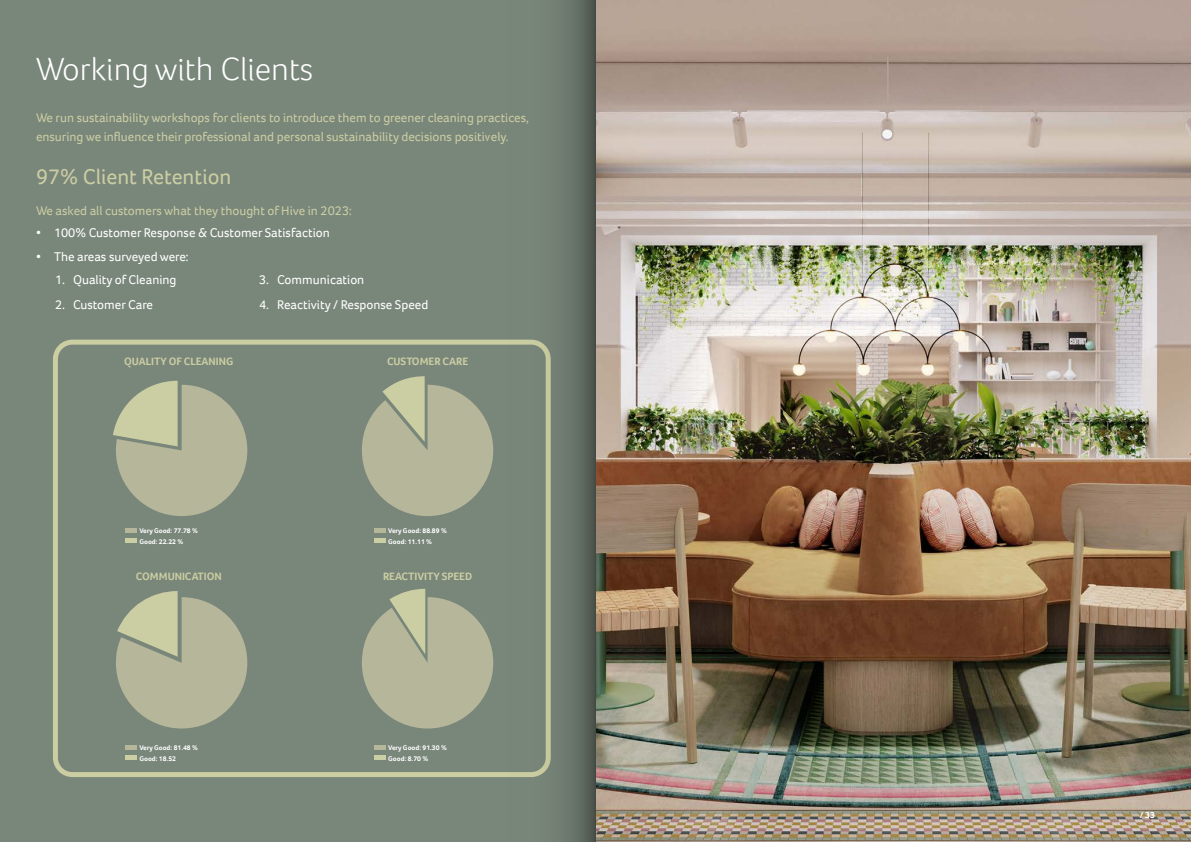
<style>
.page{position:relative;width:1191px;height:842px;background:#fff}
.page>*{position:absolute;margin:0;border:0;box-sizing:border-box;transform-origin:0 0}
.t1{font:300 33px "Foco";color:#fff}
.t2{font:22px "Foco";color:#cbcda2}
.t3{font:13px/19px "Foco";color:#cbcda2}
.t4{font:13px "Foco";color:#fff}
.t5{font:700 11px "Foco";color:#cbcda2}
.t6{font:700 9px "Foco";color:#fff}
.t7{font:700 7px/10.4px "Foco";color:#fff}
</style>
<div class="page">
<img style="left:595px;top:0;width:596px;height:842px">
<div style="left:0;top:0;width:595px;height:842px;background:#79867a"></div>
<svg style="left:113px;top:381px;width:134px;height:135px"></svg>
<svg style="left:362px;top:376px;width:126px;height:140px"></svg>
<svg style="left:116px;top:591px;width:131px;height:137px"></svg>
<svg style="left:362px;top:589px;width:126px;height:139px"></svg>
<div style="left:53px;top:340px;width:498px;height:437px;border:5px solid #cbcda2;border-radius:17px"></div>
<div style="left:125px;top:528px;width:12px;height:5px;background:#b5b69a"></div>
<div style="left:125px;top:538px;width:12px;height:5px;background:#cbcda2"></div>
<div style="left:125px;top:745px;width:12px;height:5px;background:#b5b69a"></div>
<hr style="left:125px;top:756px;width:12px;height:4px;background:#cbcda2">
<div style="left:374px;top:528px;width:11px;height:5px;background:#b5b69a"></div>
<div style="left:374px;top:538px;width:11px;height:5px;background:#cbcda2"></div>
<div style="left:374px;top:745px;width:11px;height:5px;background:#b5b69a"></div>
<hr style="left:374px;top:756px;width:11px;height:4px;background:#cbcda2">
<svg style="left:488px;top:0;width:107px;height:842px"></svg>
<h1 class="t1" style="left:36px;top:47px;width:278px">Working with Clients</h1>
<p class="t3" style="left:36px;top:108px;width:494px">We run sustainability workshops for clients to introduce them to greener cleaning practices, ensuring we influence their professional and personal sustainability decisions positively.</p>
<h2 class="t2" style="left:36px;top:162px;width:197px">97% Client Retention</h2>
<p class="t3" style="left:36px;top:201px;width:318px">We asked all customers what they thought of Hive in 2023:</p>
<p class="t4" style="left:36px;top:224px;width:295px">• 100% Customer Response &amp; Customer Satisfaction</p>
<p class="t4" style="left:36px;top:248px;width:154px">• The areas surveyed were:</p>
<p class="t4" style="left:55px;top:271px;width:123px">1. Quality of Cleaning</p>
<p class="t4" style="left:55px;top:296px;width:100px">2. Customer Care</p>
<p class="t5" style="left:124px;top:354px;width:111px">QUALITY OF CLEANING</p>
<p class="t4" style="left:259px;top:271px;width:107px">3. Communication</p>
<p class="t4" style="left:259px;top:296px;width:171px">4. Reactivity / Response Speed</p>
<p class="t5" style="left:387px;top:354px;width:83px">CUSTOMER CARE</p>
<p class="t7" style="left:139px;top:526px;width:60px">Very Good: 77.78 %<br>Good: 22.22 %</p>
<p class="t5" style="left:136px;top:569px;width:87px">COMMUNICATION</p>
<p class="t7" style="left:388px;top:526px;width:60px">Very Good: 88.89 %<br>Good: 11.11 %</p>
<p class="t5" style="left:383px;top:569px;width:91px">REACTIVITY SPEED</p>
<p class="t7" style="left:139px;top:743px;width:60px">Very Good: 81.48 %<br>Good: 18.52</p>
<p class="t7" style="left:388px;top:743px;width:60px">Very Good: 91.30 %<br>Good: 8.70 %</p>
<p class="t6" style="left:1139px;top:809px;width:17px">/ 33</p>
</div>
